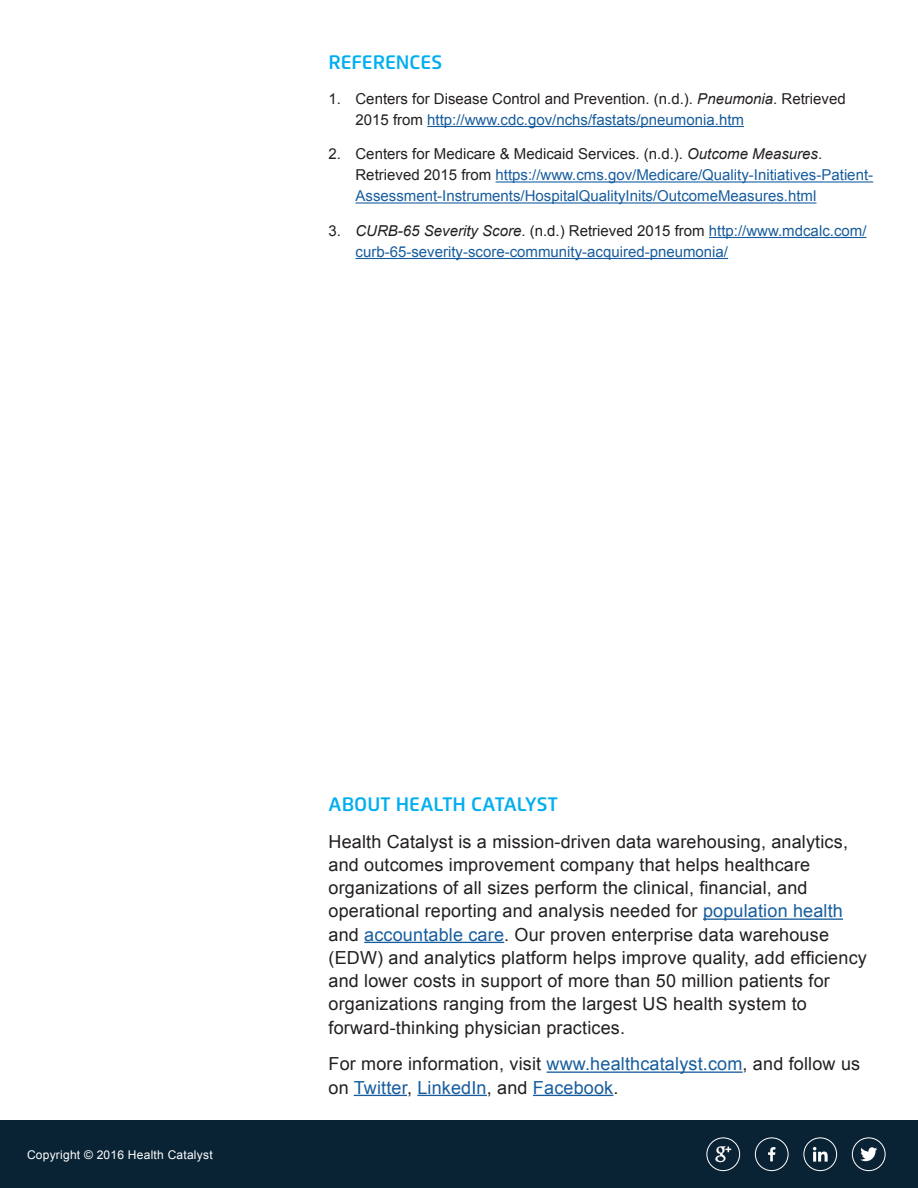
<style>
.page{position:relative;width:918px;height:1188px;background:#fff}
.page>*{position:absolute;margin:0;border:0;box-sizing:border-box;transform-origin:0 0}
.Section_Title{font:600 19.5px "Flexo";color:#00aeef}
.Body_Copy{font:18px/23.2px "Arial";letter-spacing:.01em;color:#231f20}
.Body_Copy-2{font:18px/23.2px "Arial";letter-spacing:.01em;color:#175d9e}
.References{font:15px/21px "Arial";color:#175d9e}
.References-2{font:15px/21px "Arial";color:#231f20}
.t1{font:12px "Arial";letter-spacing:.02em;color:#fff}
.s1{font-style:italic}
.s2{color:#175d9e}
.s3{color:#231f20}
.s4{font-style:italic;color:#231f20}
</style>
<div class="page">
<div style="left:0;top:1120px;width:918px;height:68px;background:#0a2334"></div>
<svg style="left:860px;top:1147px;width:17px;height:14px"></svg>
<div style="left:852px;top:1137px;width:34px;height:34px;border:1px solid #fff;border-radius:50%"></div>
<svg style="left:768px;top:1147px;width:7px;height:14px"></svg>
<div style="left:755px;top:1137px;width:34px;height:34px;border:1px solid #fff;border-radius:50%"></div>
<svg style="left:813px;top:1147px;width:15px;height:15px"></svg>
<div style="left:804px;top:1137px;width:33px;height:34px;border:1px solid #fff;border-radius:50%"></div>
<svg style="left:715px;top:1146px;width:16px;height:16px"></svg>
<div style="left:707px;top:1137px;width:33px;height:34px;border:1px solid #fff;border-radius:50%"></div>
<hr style="left:427px;top:126px;width:317px;height:1px;background:#175d9e">
<hr style="left:496px;top:181px;width:377px;height:2px;background:#175d9e">
<hr style="left:356px;top:202px;width:460px;height:2px;background:#175d9e">
<hr style="left:709px;top:237px;width:158px;height:1px;background:#175d9e">
<hr style="left:356px;top:258px;width:372px;height:1px;background:#175d9e">
<hr style="left:703px;top:918px;width:140px;height:2px;background:#175d9e">
<hr style="left:364px;top:942px;width:140px;height:1px;background:#175d9e">
<hr style="left:547px;top:1071px;width:196px;height:2px;background:#175d9e">
<hr style="left:354px;top:1095px;width:53px;height:1px;background:#175d9e">
<hr style="left:417px;top:1095px;width:70px;height:1px;background:#175d9e">
<hr style="left:533px;top:1095px;width:80px;height:1px;background:#175d9e">
<p class="Section_Title" style="left:328px;top:51px;width:115px">REFERENCES</p>
<p class="References-2" style="left:356px;top:88px;width:492px;text-indent:-27px">1. Centers for Disease Control and Prevention. (n.d.). <span class="s1">Pneumonia</span>. Retrieved<br>2015 from <span class="s2">http://www.cdc.gov/nchs/fastats/pneumonia.htm</span></p>
<p class="References" style="left:356px;top:144px;width:519px;text-indent:-27px"><span class="s3">2. Centers for Medicare &amp; Medicaid Services. (n.d.).</span> <span class="s4">Outcome Measures</span><span class="s3">.<br>Retrieved 2015 from</span> https://www.cms.gov/Medicare/Quality-Initiatives-Patient-<br>Assessment-Instruments/HospitalQualityInits/OutcomeMeasures.html</p>
<p class="References" style="left:356px;top:220px;width:513px;text-indent:-27px"><span class="s3">3.</span> <span class="s4">CURB-65 Severity Score</span><span class="s3">. (n.d.) Retrieved 2015 from</span> http://www.mdcalc.com/ curb-65-severity-score-community-acquired-pneumonia/</p>
<p class="t1" style="left:27px;top:1147px;width:187px">Copyright © 2016 Health Catalyst</p>
<p class="Section_Title" style="left:328px;top:792px;width:231px">ABOUT HEALTH CATALYST</p>
<p class="Body_Copy" style="left:328px;top:830px;width:540px">Health Catalyst is a mission-driven data warehousing, analytics, and outcomes improvement company that helps healthcare organizations of all sizes perform the clinical, financial, and operational reporting and analysis needed for <span class="s2">population health </span>and <span class="s2">accountable care</span>. Our proven enterprise data warehouse (EDW) and analytics platform helps improve quality, add efficiency and lower costs in support of more than 50 million patients for organizations ranging from the largest US health system to forward-thinking physician practices.</p>
<p class="Body_Copy-2" style="left:328px;top:1052px;width:533px"><span class="s3">For more information, visit</span> www.healthcatalyst.com<span class="s3">, and follow us on</span> Twitter<span class="s3">,</span> LinkedIn<span class="s3">, and</span> Facebook<span class="s3">.</span></p>
</div>
